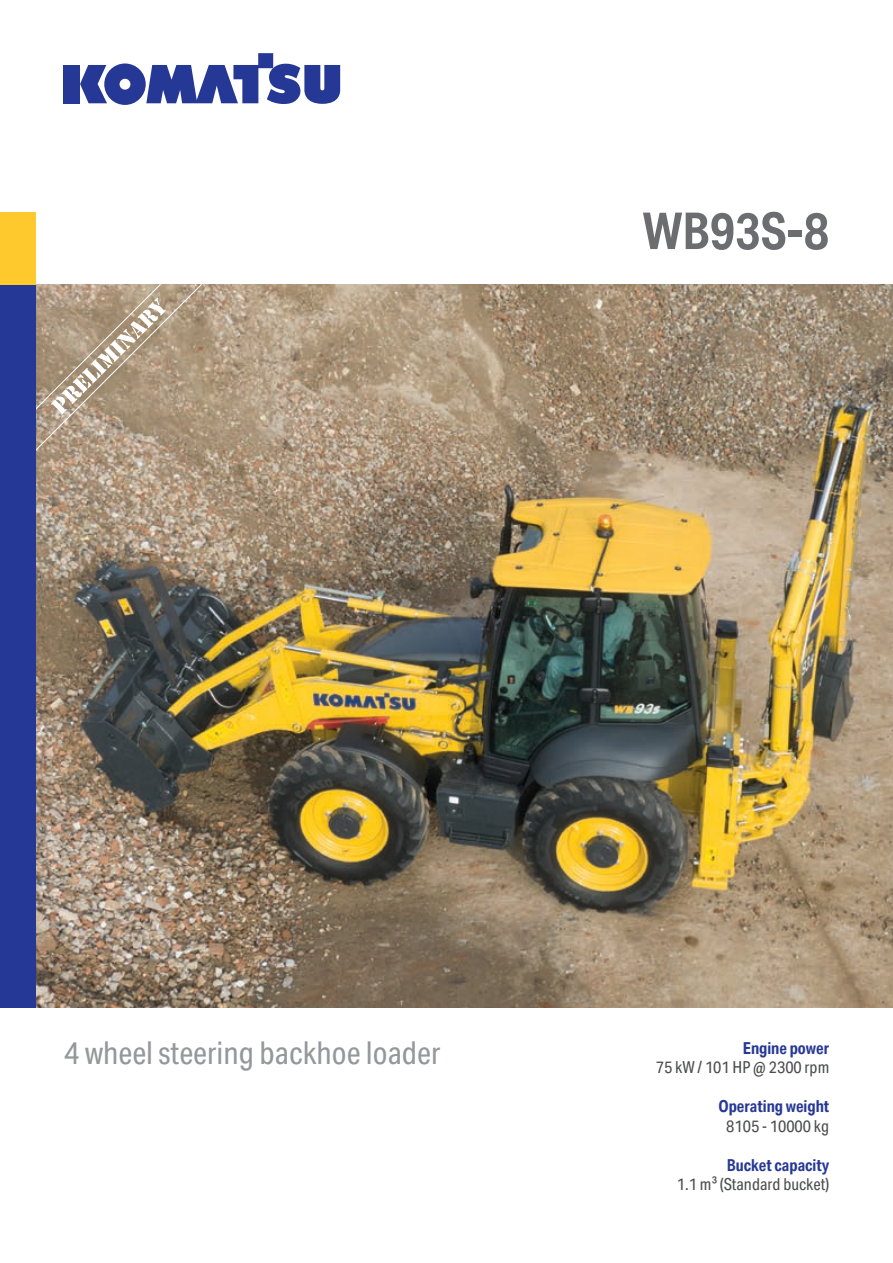
<style>
.page{position:relative;width:893px;height:1263px;background:#fff}
.page>*{position:absolute;margin:0;border:0;box-sizing:border-box;transform-origin:0 0}
.t1{font:700 51px "Aktiv Grotesk Cd";color:#6c6d70}
.t2{font:31.5px "Aktiv Grotesk Cd";color:#95979a}
.t3{font:16.5px "Aktiv Grotesk Cd";color:#4b4c4d}
.t4{font:700 16.5px "Aktiv Grotesk Cd";color:#263895}
</style>
<div class="page">
<img style="left:36px;top:285px;width:857px;height:723px">
<svg style="left:36px;top:285px;width:166px;height:166px;background:#b19e87"></svg>
<div style="left:64px;top:65px;width:16px;height:38px;background:#263895"></div>
<svg style="left:80px;top:53px;width:260px;height:52px"></svg>
<div style="left:0;top:213px;width:36px;height:85px;background:#fec92d"></div>
<div style="left:0;top:285px;width:36px;height:723px;background:#263895"></div>
<h1 class="t1" style="left:643px;top:202px;width:188px">WB93S-8</h1>
<h2 class="t2" style="left:64px;top:1035px;width:378px">4 wheel steering backhoe loader</h2>
<p class="t4" style="left:743px;top:1038px;width:88px">Engine power</p>
<p class="t3" style="left:656px;top:1058px;width:175px">75 kW / 101 HP @ 2300 rpm</p>
<p class="t4" style="left:718px;top:1097px;width:112px">Operating weight</p>
<p class="t3" style="left:726px;top:1116px;width:104px">8105 - 10000 kg</p>
<p class="t4" style="left:727px;top:1155px;width:104px">Bucket capacity</p>
<p class="t3" style="left:677px;top:1175px;width:154px">1.1 m³ (Standard bucket)</p>
</div>
